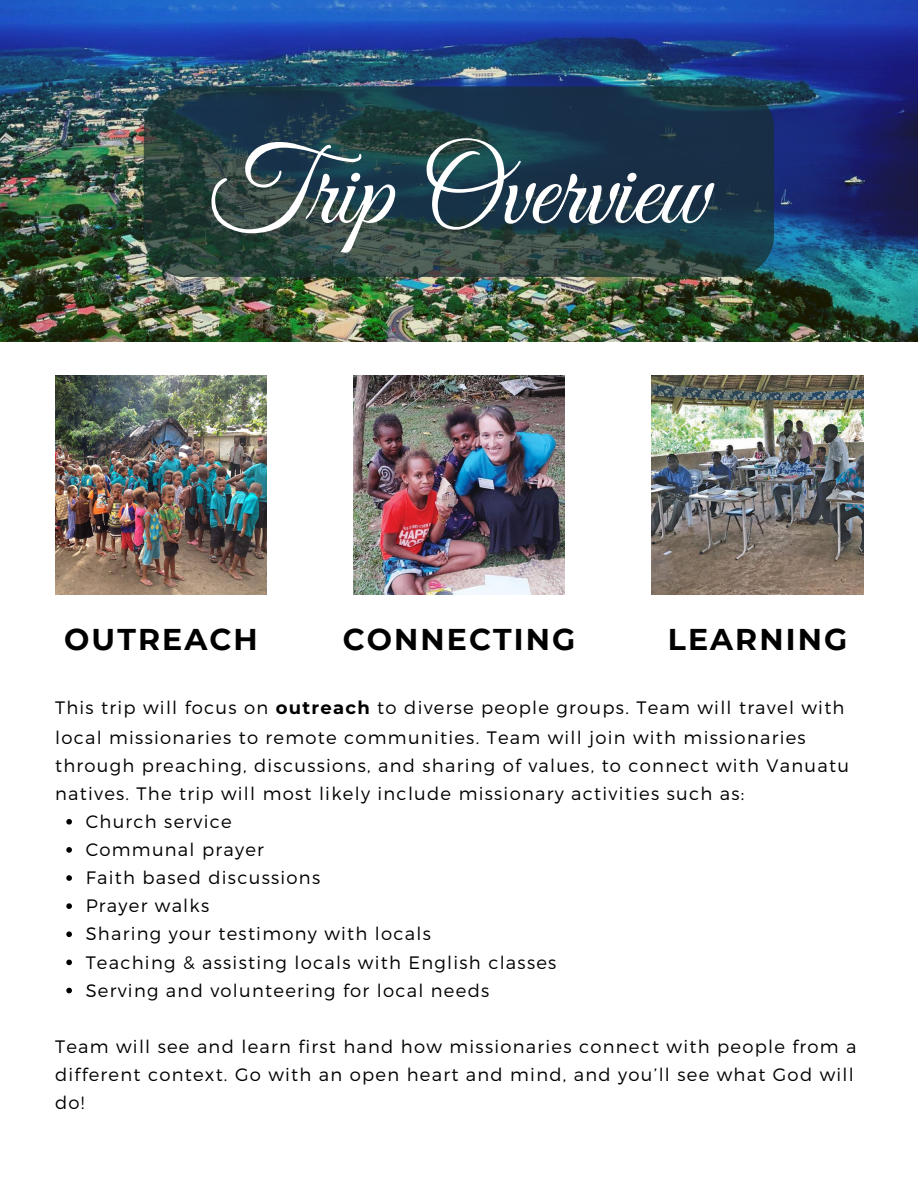
<style>
.page{position:relative;width:918px;height:1188px;background:#fff}
.page>*{position:absolute;margin:0;border:0;box-sizing:border-box;transform-origin:0 0}
.t1{font:109.5px "Great Vibes";color:#fff}
.t2{font:700 30px "Montserrat";letter-spacing:.07em;color:#000}
.t3{font:300 18px/28.5px "Montserrat";letter-spacing:.07em;color:#000}
.s1{font-weight:700}
</style>
<div class="page">
<img style="left:55px;top:376px;width:212px;height:218px">
<img style="left:353px;top:376px;width:212px;height:218px">
<img style="left:652px;top:376px;width:211px;height:218px">
<img style="left:0;top:0;width:918px;height:342px">
<svg style="left:144px;top:86px;width:630px;height:191px;background:#223d45"></svg>
<svg style="left:66px;top:819px;width:6px;height:6px"></svg>
<svg style="left:66px;top:847px;width:6px;height:6px"></svg>
<svg style="left:66px;top:875px;width:6px;height:6px"></svg>
<svg style="left:66px;top:903px;width:6px;height:6px"></svg>
<svg style="left:66px;top:931px;width:6px;height:6px"></svg>
<svg style="left:66px;top:960px;width:6px;height:5px"></svg>
<svg style="left:66px;top:988px;width:6px;height:5px"></svg>
<p class="t1" style="left:208px;top:130px;width:505px">Trip Overview</p>
<p class="t2" style="left:64px;top:621px;width:195px">OUTREACH</p>
<p class="t2" style="left:343px;top:621px;width:234px">CONNECTING</p>
<p class="t2" style="left:668px;top:621px;width:181px">LEARNING</p>
<p class="t3" style="left:55px;top:693px;width:795px">This trip will focus on <span class="s1">outreach</span> to diverse people groups. Team will travel with local missionaries to remote communities. Team will join with missionaries through preaching, discussions, and sharing of values, to connect with Vanuatu natives. The trip will most likely include missionary activities such as:</p>
<p class="t3" style="left:86px;top:806px;width:148px">Church service</p>
<p class="t3" style="left:86px;top:835px;width:180px">Communal prayer</p>
<p class="t3" style="left:86px;top:863px;width:236px">Faith based discussions</p>
<p class="t3" style="left:86px;top:891px;width:125px">Prayer walks</p>
<p class="t3" style="left:86px;top:919px;width:347px">Sharing your testimony with locals</p>
<p class="t3" style="left:86px;top:947px;width:472px">Teaching &amp; assisting locals with English classes</p>
<p class="t3" style="left:86px;top:975px;width:405px">Serving and volunteering for local needs</p>
<p class="t3" style="left:55px;top:1032px;width:803px">Team will see and learn first hand how missionaries connect with people from a different context. Go with an open heart and mind, and you’ll see what God will do!</p>
</div>
